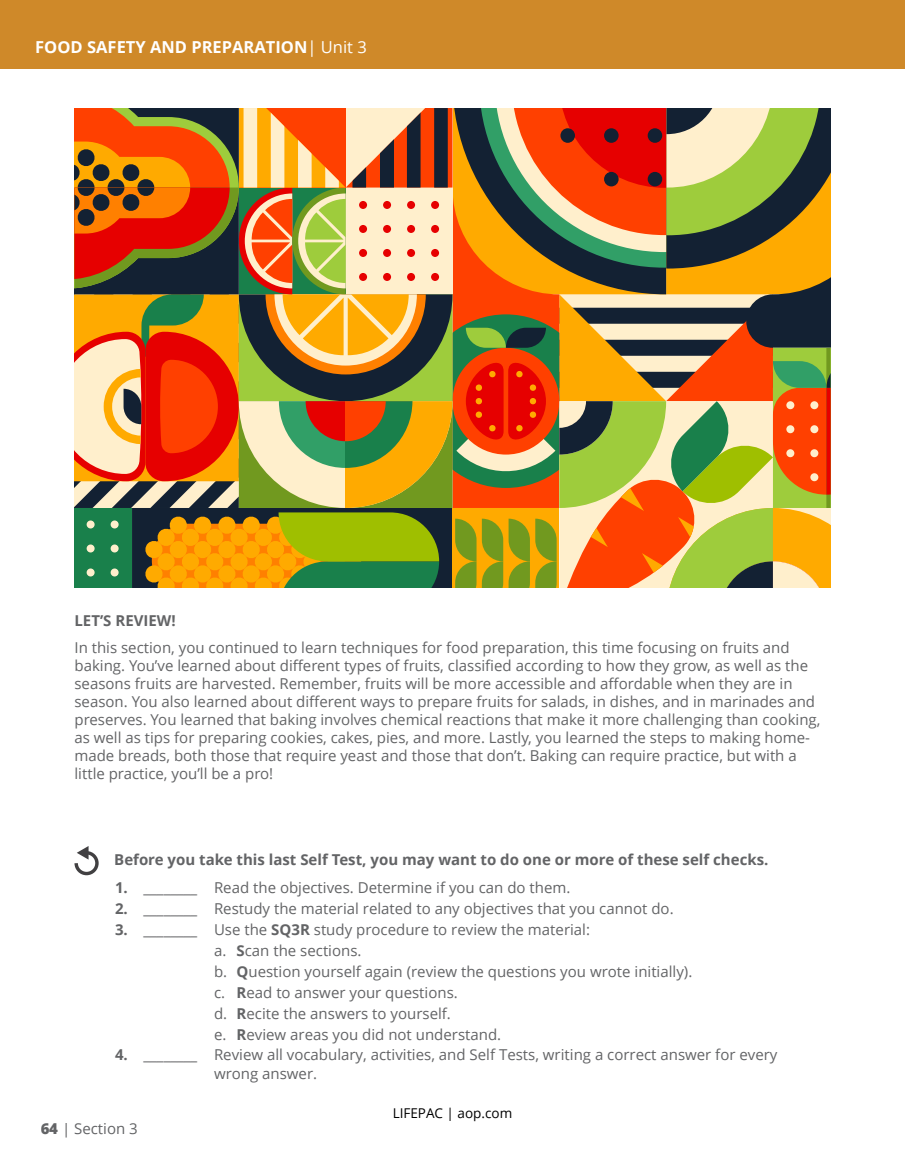
<style>
.page{position:relative;width:905px;height:1175px;background:#fff}
.page>*{position:absolute;margin:0;border:0;box-sizing:border-box;transform-origin:0 0}
.t1{font:700 16.5px "Open Sans";color:#fff}
.t2{font:15px/18px "Open Sans";color:#636466}
.t3{font:700 15px "Open Sans";color:#636466}
.t4{font:13.5px "Open Sans";color:#000}
.s1{font-weight:400}
.s2{font-weight:700}
.s3{font-weight:800}
</style>
<div class="page">
<svg style="left:74px;top:108px;width:756px;height:479px;background:#b6833c"></svg>
<svg style="left:74px;top:846px;width:25px;height:30px"></svg>
<div style="left:0;top:0;width:904px;height:68px;background:#cf8929"></div>
<p class="t1" style="left:35px;top:35px;width:333px">FOOD SAFETY AND PREPARATION<span class="s1">| Unit 3</span></p>
<p class="t3" style="left:74px;top:610px;width:103px">LET’S REVIEW!</p>
<p class="t2" style="left:74px;top:638px;width:747px">In this section, you continued to learn techniques for food preparation, this time focusing on fruits and baking. You’ve learned about different types of fruits, classified according to how they grow, as well as the seasons fruits are harvested. Remember, fruits will be more accessible and affordable when they are in season. You also learned about different ways to prepare fruits for salads, in dishes, and in marinades and preserves. You learned that baking involves chemical reactions that make it more challenging than cooking, as well as tips for preparing cookies, cakes, pies, and more. Lastly, you learned the steps to making home&shy;made breads, both those that require yeast and those that don’t. Baking can require practice, but with a little practice, you’ll be a pro!</p>
<p class="t3" style="left:114px;top:848px;width:655px">Before you take this last Self Test, you may want to do one or more of these self checks.</p>
<p class="t2" style="left:115px;top:878px;width:457px"><span class="s2">1.</span> ________ Read the objectives. Determine if you can do them.</p>
<p class="t2" style="left:115px;top:899px;width:560px"><span class="s2">2.</span> ________ Restudy the material related to any objectives that you cannot do.</p>
<p class="t2" style="left:214px;top:919px;width:480px;line-height:21px;text-indent:-99px"><span class="s2">3.</span> ________ Use the <span class="s2">SQ3R</span> study procedure to review the material:<br>a. <span class="s2">S</span>can the sections.<br>b. <span class="s2">Q</span>uestion yourself again (review the questions you wrote initially). c. <span class="s2">R</span>ead to answer your questions.<br>d. <span class="s2">R</span>ecite the answers to yourself.<br>e. <span class="s2">R</span>eview areas you did not understand.</p>
<p class="t2" style="left:214px;top:1044px;width:565px;line-height:19.5px;text-indent:-99px"><span class="s2">4.</span> ________ Review all vocabulary, activities, and Self Tests, writing a correct answer for every wrong answer.</p>
<p class="t2" style="left:40px;top:1119px;width:99px"><span class="s3">64</span> | Section 3</p>
<p class="t4" style="left:392px;top:1103px;width:121px">LIFEPAC | aop.com</p>
</div>
